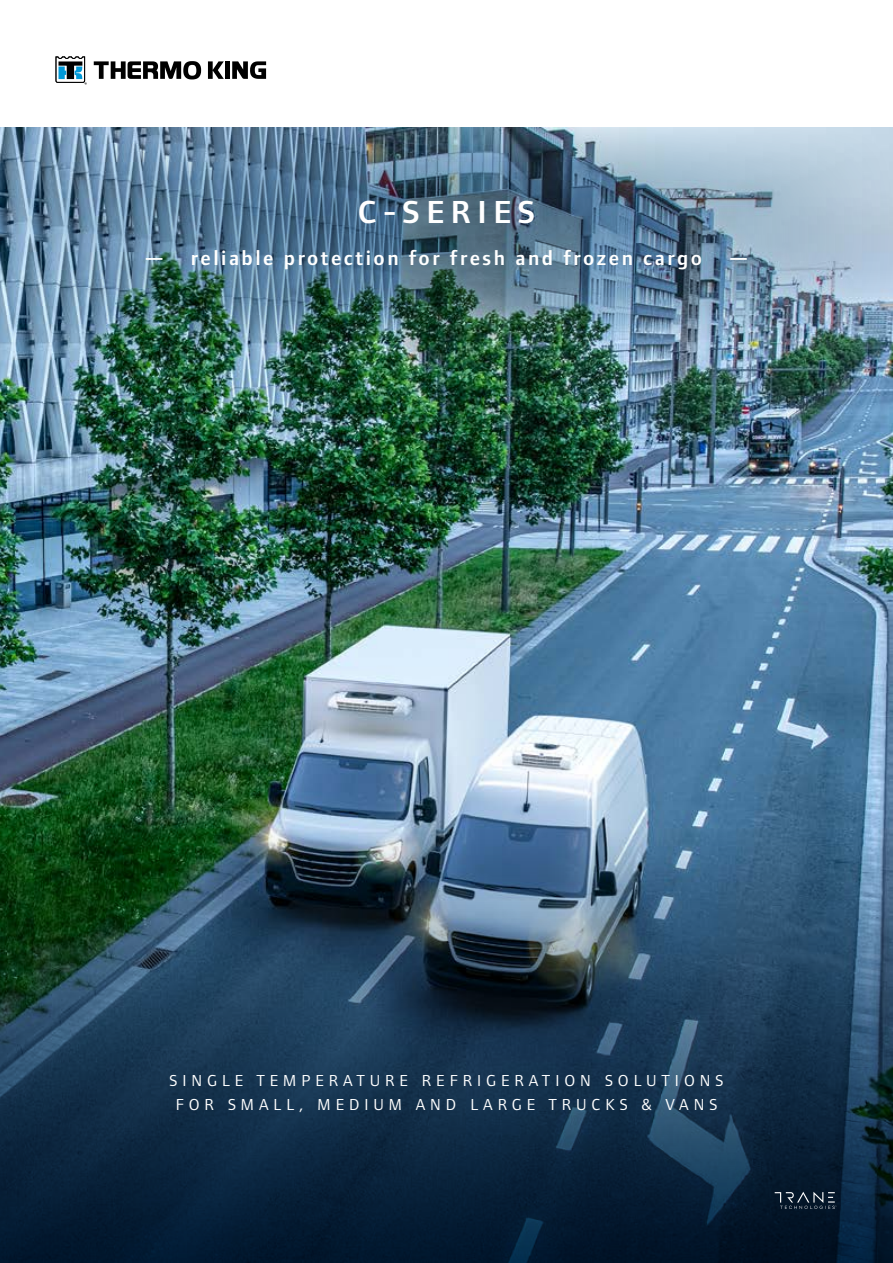
<style>
.page{position:relative;width:893px;height:1263px;background:#fff}
.page>*{position:absolute;margin:0;border:0;box-sizing:border-box;transform-origin:0 0}
.t1{font:600 33px "Foundry Form Sans";letter-spacing:.2em;color:#fff}
.t2{font:600 21px "Foundry Form Sans";letter-spacing:.12em;color:#fff}
.t3{font:16.5px/24px "Foundry Form Sans";letter-spacing:.3em;color:#fff;text-align:center}
</style>
<div class="page">
<img style="left:0;top:340px;width:893px;height:489px">
<svg style="left:0;top:829px;width:893px;height:434px;background:#1d3b50"></svg>
<img style="left:0;top:128px;width:893px;height:212px">
<svg style="left:94px;top:61px;width:107px;height:18px"></svg>
<svg style="left:208px;top:61px;width:16px;height:18px"></svg>
<div style="left:225px;top:61px;width:5px;height:18px;background:#000"></div>
<svg style="left:232px;top:61px;width:34px;height:18px"></svg>
<svg style="left:56px;top:56px;width:31px;height:29px"></svg>
<svg style="left:775px;top:1192px;width:61px;height:17px"></svg>
<h1 class="t1" style="left:358px;top:193px;width:179px">C-SERIES</h1>
<p class="t2" style="left:144px;top:245px;width:607px">— reliable protection for fresh and frozen cargo —</p>
<p class="t3" style="left:170px;top:1068px;width:555px">SINGLE TEMPERATURE REFRIGERATION SOLUTIONS<br>FOR SMALL, MEDIUM AND LARGE TRUCKS &amp; VANS</p>
</div>
